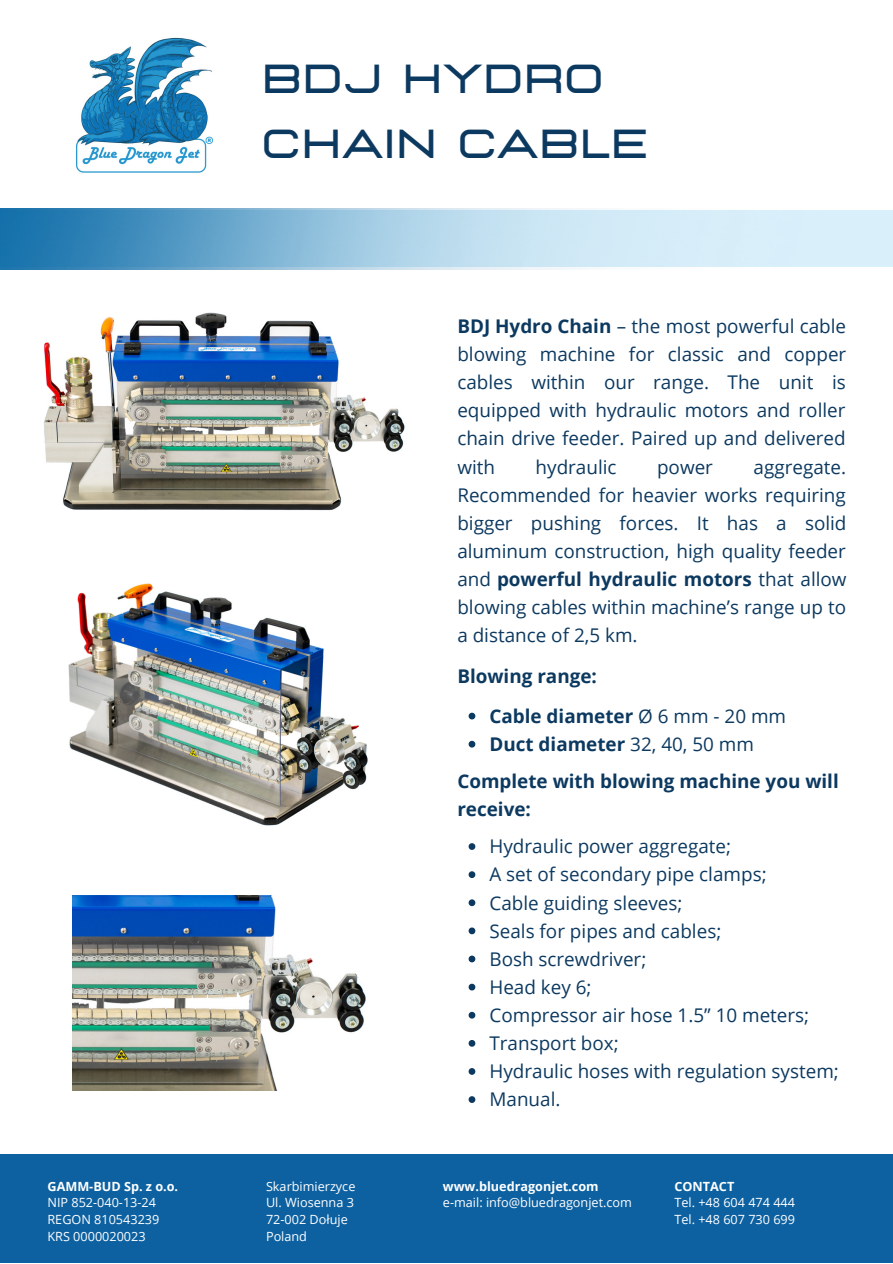
<style>
.page{position:relative;width:893px;height:1264px;background:#fff}
.page>*{position:absolute;margin:0;border:0;box-sizing:border-box;transform-origin:0 0}
.t1{font:700 40.35px/65.2px "Lastica";color:#0c3960}
.t2{font:18.9px/28px "Open Sans";color:#0c3960;text-align:justify}
.t3{font:700 18.9px/28px "Open Sans";color:#0c3960}
.t4{font:12.6px/17px "Open Sans";color:#fff}
.t5{font:700 12.6px "Open Sans";color:#fff}
.s1{font-weight:700}
.s2{font-weight:400}
</style>
<div class="page">
<img style="left:68px;top:583px;width:300px;height:243px">
<img style="left:44px;top:312px;width:361px;height:199px">
<img style="left:72px;top:895px;width:294px;height:195px">
<img style="left:76px;top:37px;width:137px;height:136px">
<img style="left:0;top:209px;width:892px;height:60px">
<div style="left:0;top:1154px;width:892px;height:108px;background:#0d61a1"></div>
<svg style="left:468px;top:712px;width:7px;height:7px"></svg>
<svg style="left:468px;top:740px;width:7px;height:7px"></svg>
<svg style="left:468px;top:843px;width:7px;height:6px"></svg>
<svg style="left:468px;top:871px;width:7px;height:7px"></svg>
<svg style="left:468px;top:899px;width:7px;height:7px"></svg>
<svg style="left:468px;top:927px;width:7px;height:7px"></svg>
<svg style="left:468px;top:955px;width:7px;height:7px"></svg>
<svg style="left:468px;top:983px;width:7px;height:7px"></svg>
<svg style="left:468px;top:1011px;width:7px;height:7px"></svg>
<svg style="left:468px;top:1040px;width:7px;height:6px"></svg>
<svg style="left:468px;top:1068px;width:7px;height:6px"></svg>
<svg style="left:468px;top:1096px;width:7px;height:6px"></svg>
<p class="t5" style="left:47px;top:1177px;width:132px">GAMM-BUD Sp. z o.o.</p>
<p class="t4" style="left:47px;top:1194px;width:113px">NIP 852-040-13-24<br>REGON 810543239<br>KRS 0000020023</p>
<h1 class="t1" style="left:261px;top:47px;width:389px">BDJ HYDRO<br>CHAIN CABLE</h1>
<p class="t2" style="left:457px;top:311px;width:390px"><span class="s1">BDJ Hydro Chain</span> – the most powerful cable blowing machine for classic and copper cables within our range. The unit is equipped with hydraulic motors and roller chain drive feeder. Paired up and delivered with</p>
<p class="t2" style="left:535px;top:452px;width:82px">hydraulic</p>
<p class="t2" style="left:657px;top:452px;width:57px">power</p>
<p class="t2" style="left:457px;top:452px;width:391px;text-indent:296px">aggregate.<br>Recommended for heavier works requiring bigger pushing forces. It has a solid aluminum construction, high quality feeder and <span class="s1">powerful hydraulic motors</span> that allow blowing cables within machine’s range up to a distance of 2,5 km.</p>
<p class="t3" style="left:457px;top:662px;width:141px">Blowing range:</p>
<p class="t3" style="left:489px;top:701px;width:298px">Cable diameter <span class="s2">Ø 6 mm - 20 mm<br></span>Duct diameter <span class="s2">32, 40, 50 mm</span></p>
<p class="t3" style="left:457px;top:766px;width:383px">Complete with blowing machine you will receive:</p>
<p class="t4" style="left:266px;top:1177px;width:91px">Skarbimierzyce<br>Ul. Wiosenna 3<br>72-002 Dołuje<br>Poland</p>
<p class="t2" style="left:489px;top:832px;width:351px;text-align:left">Hydraulic power aggregate;<br>A set of secondary pipe clamps;<br>Cable guiding sleeves;<br>Seals for pipes and cables;<br>Bosh screwdriver;<br>Head key 6;<br>Compressor air hose 1.5” 10 meters;<br>Transport box;<br>Hydraulic hoses with regulation system;<br>Manual.</p>
<p class="t5" style="left:443px;top:1177px;width:157px">www.bluedragonjet.com</p>
<p class="t4" style="left:443px;top:1194px;width:190px">e-mail: info@bluedragonjet.com</p>
<p class="t5" style="left:674px;top:1177px;width:61px">CONTACT</p>
<p class="t4" style="left:674px;top:1194px;width:122px">Tel. +48 604 474 444<br>Tel. +48 607 730 699</p>
</div>
